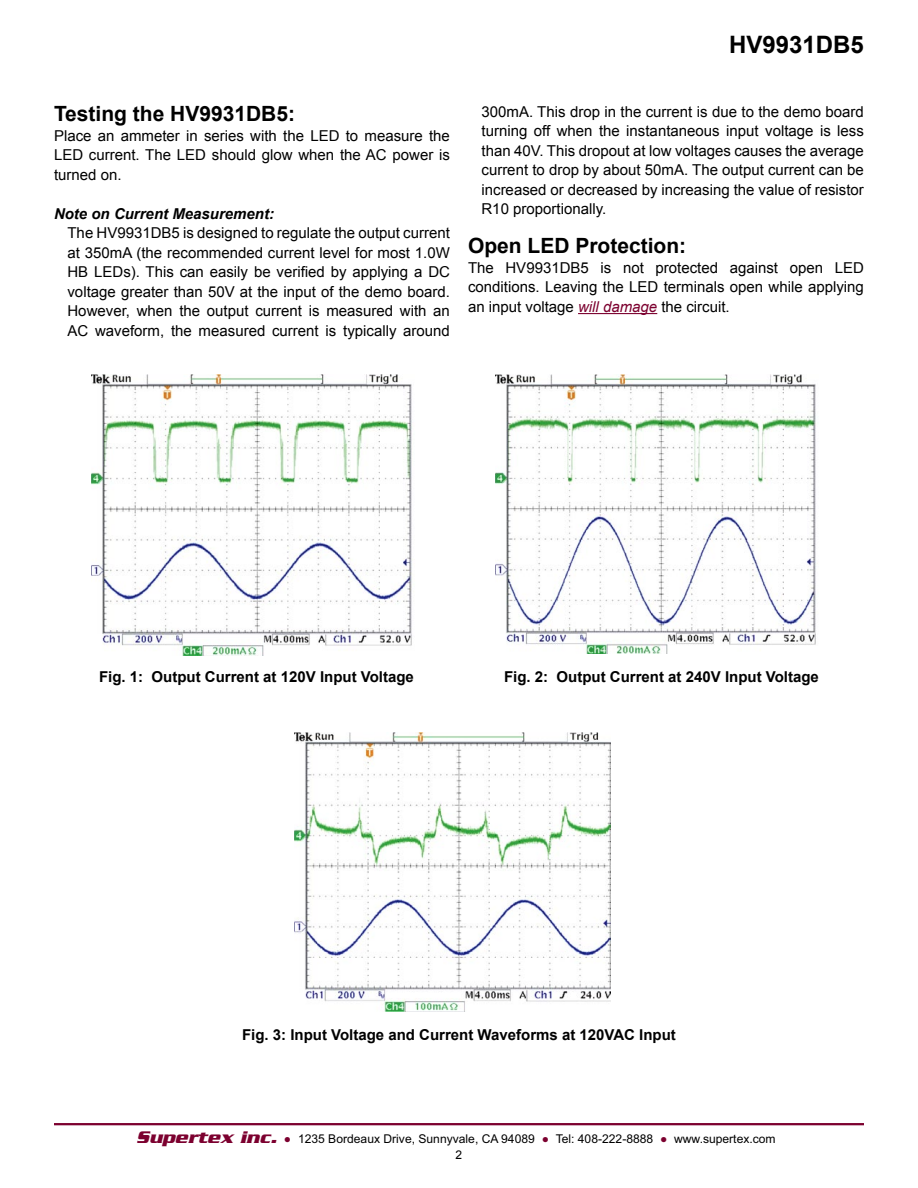
<style>
.page{position:relative;width:918px;height:1188px;background:#fff}
.page>*{position:absolute;margin:0;border:0;box-sizing:border-box;transform-origin:0 0}
.t1{font:700 24px "Arial";color:#000}
.t2{font:700 21px "Arial";color:#000}
.t3{font:15px/19.5px "Arial";color:#000;text-align:justify}
.t4{font:700 15px "Arial";color:#000}
.t5{font:italic 700 15px "Arial";color:#000}
.t6{font:12.15px "Arial";color:#000}
.t7{font:12px "Arial";color:#000}
.s1{font-style:italic;color:#7c002f}
.s2{font-family:"Serpentine";font-weight:700;font-style:italic;font-size:18.15px;color:#7c002f}
.s3{color:#7c002f}
</style>
<div class="page">
<hr style="left:54px;top:1123px;width:810px;height:2px;background:#7c002f">
<hr style="left:578px;top:313px;width:79px;height:1px;background:#7c002f">
<img style="left:92px;top:374px;width:320px;height:281px">
<img style="left:495px;top:374px;width:321px;height:279px">
<img style="left:295px;top:733px;width:316px;height:278px">
<h1 class="t1" style="left:729px;top:28px;width:136px">HV9931DB5</h1>
<h2 class="t2" style="left:54px;top:100px;width:243px">Testing the HV9931DB5:</h2>
<p class="t3" style="left:54px;top:126px;width:397px">Place an ammeter in series with the LED to measure the LED current. The LED should glow when the AC power is turned on.</p>
<p class="t5" style="left:54px;top:204px;width:222px">Note on Current Measurement:</p>
<p class="t3" style="left:67px;top:224px;width:384px">The HV9931DB5 is designed to regulate the output current at 350mA (the recommended current level for most 1.0W HB LEDs). This can easily be verified by applying a DC voltage greater than 50V at the input of the demo board.<br>However, when the output current is measured with an AC waveform, the measured current is typically around</p>
<p class="t3" style="left:482px;top:102px;width:384px">300mA. This drop in the current is due to the demo board turning off when the instantaneous input voltage is less than 40V. This dropout at low voltages causes the average current to drop by about 50mA. The output current can be increased or decreased by increasing the value of resistor R10 proportionally.</p>
<h2 class="t2" style="left:468px;top:232px;width:220px">Open LED Protection:</h2>
<p class="t3" style="left:468px;top:258px;width:397px">The HV9931DB5 is not protected against open LED conditions. Leaving the LED terminals open while applying an input voltage <span class="s1">will damage</span> the circuit.</p>
<p class="t4" style="left:99px;top:667px;width:316px">Fig. 1: Output Current at 120V Input Voltage</p>
<p class="t4" style="left:504px;top:667px;width:316px">Fig. 2: Output Current at 240V Input Voltage</p>
<p class="t4" style="left:242px;top:1025px;width:435px">Fig. 3: Input Voltage and Current Waveforms at 120VAC Input</p>
<p class="t6" style="left:136px;top:1131px;width:641px"><span class="s2">Supertex inc.</span> <span class="s3">●</span> 1235 Bordeaux Drive, Sunnyvale, CA 94089 <span class="s3">●</span> Tel: 408-222-8888 <span class="s3">●</span> www.supertex.com</p>
<p class="t7" style="left:456px;top:1147px;width:8px">2</p>
</div>
